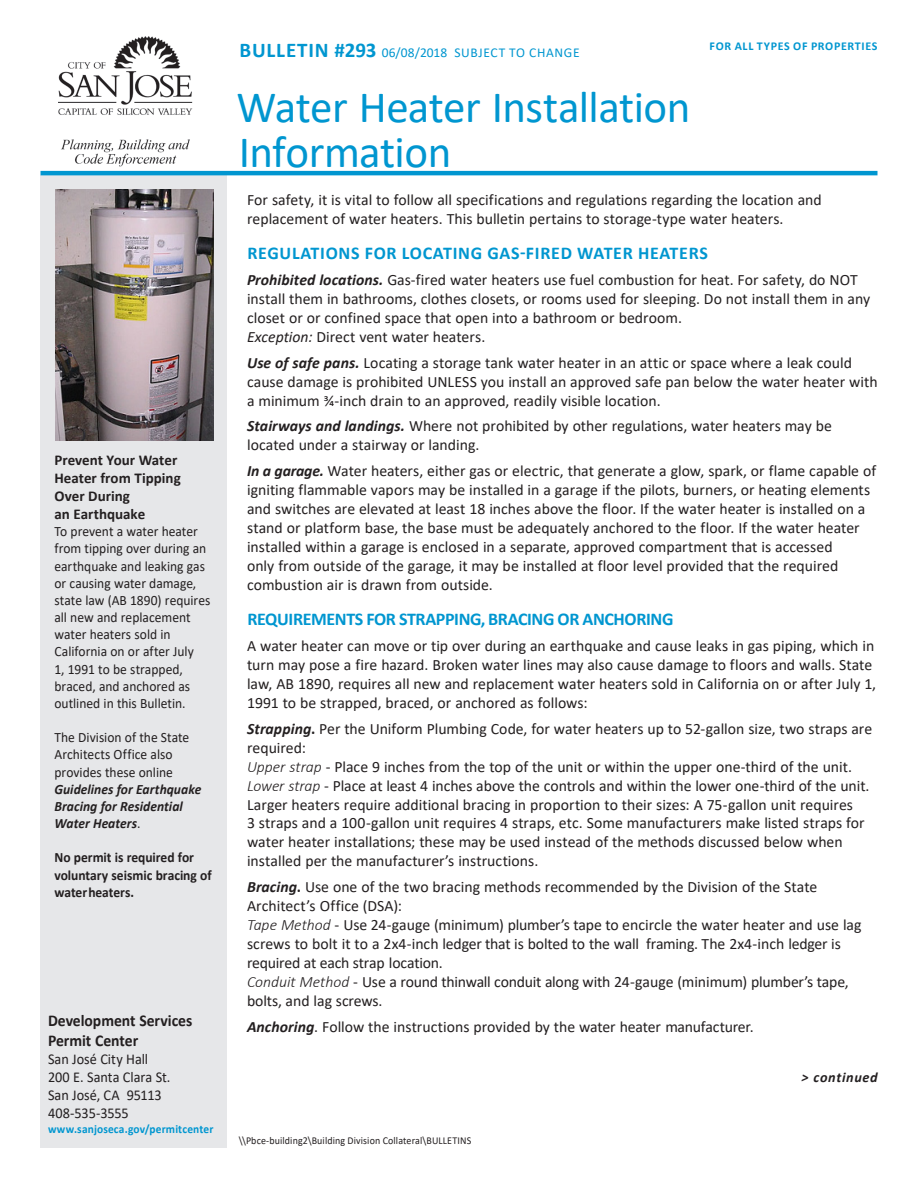
<style>
.page{position:relative;width:918px;height:1188px;background:#fff}
.page>*{position:absolute;margin:0;border:0;box-sizing:border-box;transform-origin:0 0}
.t1{font:45px/45px "Calibri";letter-spacing:-.015em;color:#0096d0}
.Subhead_1{font:700 18px "Calibri";letter-spacing:.04em;color:#0096d0}
.Subhead_1-2{font:700 18px "Calibri";letter-spacing:-.02em;color:#0096d0}
.Sidebar_Text{font:700 16.5px/20px "Calibri";letter-spacing:-.005em;color:#231f20;scale:.95 1}
.body_text_sp_ab{font:15.75px/19px "Calibri";color:#231f20}
.Body_Text{font:15.75px/19px "Calibri";color:#231f20}
.Sidebar_Text-2{font:15px/18px "Calibri";letter-spacing:-.005em;color:#231f20;scale:.95 1}
.Sidebar_Subhead_1{font:700 15px/18px "Calibri";color:#231f20}
.Sidebar_Text-3{font:14.25px/17.1px "Calibri";color:#231f20;scale:.95 1}
.Sidebar_Text-4{font:700 14.25px/17.1px "Calibri";letter-spacing:-.005em;color:#231f20;scale:.95 1}
.Continued{font:italic 700 14.25px "Calibri";letter-spacing:.05em;color:#231f20}
.BULLETIN{font:13.5px "Calibri";letter-spacing:.04em;color:#0096d0}
.Sidebar_Text-5{font:700 12px "Calibri";letter-spacing:.015em;color:#0096d0;scale:.95 1}
.CATEGORY_OF_PROPERTY{font:700 12px "Calibri";letter-spacing:.055em;color:#0096d0}
.Code_File_Location{font:10.5px "Calibri";letter-spacing:.01em;color:#231f20;scale:.95 1}
.s1{font-weight:700;font-style:italic}
.s2{font-weight:700;font-size:21px}
.s3{font-style:italic}
.s4{font-weight:700}
.s5{font-weight:300;font-style:italic}
</style>
<div class="page">
<div style="left:40px;top:175px;width:187px;height:973px;background:#e6e7e9"></div>
<img style="left:59px;top:37px;width:134px;height:130px">
<hr style="left:40px;top:171px;width:838px;height:4px;background:#0096d0">
<img style="left:56px;top:189px;width:157px;height:252px">
<p class="Sidebar_Subhead_1" style="left:54px;top:451px;width:128px">Prevent Your Water<br>Heater from Tipping<br>Over During<br>an Earthquake</p>
<p class="Sidebar_Text-3" style="left:54px;top:523px;width:166px">To prevent a water heater from tipping over during an earthquake and leaking gas or causing water damage, state law (AB 1890) requires all new and replacement water heaters sold in<br>California on or after July<br>1, 1991 to be strapped, braced, and anchored as outlined in this Bulletin.</p>
<p class="Sidebar_Text-3" style="left:54px;top:729px;width:156px">The Division of the State<br>Architects Office also provides these online<br><span class="s1">Guidelines for Earthquake<br>Bracing for Residential<br>Water Heaters</span>.</p>
<p class="Sidebar_Text-4" style="left:54px;top:849px;width:167px">No permit is required for voluntary seismic bracing of water heaters.</p>
<p class="Sidebar_Text" style="left:48px;top:1010px;width:154px">Development Services<br>Permit Center</p>
<p class="Sidebar_Text-2" style="left:48px;top:1050px;width:130px">San José City Hall<br>200 E. Santa Clara St.<br>San José, CA 95113<br>408-535-3555</p>
<p class="Sidebar_Text-5" style="left:48px;top:1121px;width:176px">www.sanjoseca.gov/permitcenter</p>
<p class="BULLETIN" style="left:240px;top:43px;width:342px"><span class="s2">BULLETIN #293</span> 06/08/2018 SUBJECT TO CHANGE</p>
<p class="t1" style="left:237px;top:84px;width:455px">Water Heater Installation<br>Information</p>
<p class="CATEGORY_OF_PROPERTY" style="left:710px;top:38px;width:169px">FOR ALL TYPES OF PROPERTIES</p>
<p class="Body_Text" style="left:247px;top:190px;width:576px">For safety, it is vital to follow all specifications and regulations regarding the location and replacement of water heaters. This bulletin pertains to storage-type water heaters.</p>
<p class="Subhead_1" style="left:247px;top:241px;width:462px">REGULATIONS FOR LOCATING GAS-FIRED WATER HEATERS</p>
<p class="Body_Text" style="left:247px;top:270px;width:625px"><span class="s1">Prohibited locations.</span> Gas-fired water heaters use fuel combustion for heat. For safety, do NOT install them in bathrooms, clothes closets, or rooms used for sleeping. Do not install them in any closet or or confined space that open into a bathroom or bedroom.<br><span class="s3">Exception:</span> Direct vent water heaters.</p>
<p class="body_text_sp_ab" style="left:247px;top:353px;width:632px"><span class="s1">Use of safe pans.</span> Locating a storage tank water heater in an attic or space where a leak could cause damage is prohibited UNLESS you install an approved safe pan below the water heater with a minimum ¾-inch drain to an approved, readily visible location.</p>
<p class="body_text_sp_ab" style="left:247px;top:416px;width:586px"><span class="s1">Stairways and landings.</span> Where not prohibited by other regulations, water heaters may be located under a stairway or landing.</p>
<p class="body_text_sp_ab" style="left:247px;top:461px;width:631px"><span class="s1">In a garage.</span> Water heaters, either gas or electric, that generate a glow, spark, or flame capable of igniting flammable vapors may be installed in a garage if the pilots, burners, or heating elements and switches are elevated at least 18 inches above the floor. If the water heater is installed on a stand or platform base, the base must be adequately anchored to the floor. If the water heater installed within a garage is enclosed in a separate, approved compartment that is accessed<br>only from outside of the garage, it may be installed at floor level provided that the required combustion air is drawn from outside.</p>
<p class="Subhead_1-2" style="left:247px;top:607px;width:428px">REQUIREMENTS FOR STRAPPING, BRACING OR ANCHORING</p>
<p class="Body_Text" style="left:247px;top:636px;width:631px">A water heater can move or tip over during an earthquake and cause leaks in gas piping, which in turn may pose a fire hazard. Broken water lines may also cause damage to floors and walls. State law, AB 1890, requires all new and replacement water heaters sold in California on or after July 1, 1991 to be strapped, braced, or anchored as follows:</p>
<p class="body_text_sp_ab" style="left:247px;top:718px;width:627px"><span class="s1">Strapping</span><span class="s4">.</span> Per the Uniform Plumbing Code, for water heaters up to 52-gallon size, two straps are required:<br><span class="s5">Upper strap</span> - Place 9 inches from the top of the unit or within the upper one-third of the unit.<br><span class="s5">Lower strap</span> - Place at least 4 inches above the controls and within the lower one-third of the unit.<br>Larger heaters require additional bracing in proportion to their sizes: A 75-gallon unit requires<br>3 straps and a 100-gallon unit requires 4 straps, etc. Some manufacturers make listed straps for water heater installations; these may be used instead of the methods discussed below when installed per the manufacturer’s instructions.</p>
<p class="body_text_sp_ab" style="left:247px;top:877px;width:616px"><span class="s1">Bracing</span><span class="s4">.</span> Use one of the two bracing methods recommended by the Division of the State Architect’s Office (DSA):<br><span class="s5">Tape Method</span> - Use 24-gauge (minimum) plumber’s tape to encircle the water heater and use lag screws to bolt it to a 2x4-inch ledger that is bolted to the wall framing. The 2x4-inch ledger is required at each strap location.<br><span class="s5">Conduit Method</span> - Use a round thinwall conduit along with 24-gauge (minimum) plumber’s tape, bolts, and lag screws.</p>
<p class="body_text_sp_ab" style="left:247px;top:1017px;width:508px"><span class="s1">Anchoring</span>. Follow the instructions provided by the water heater manufacturer.</p>
<p class="Continued" style="left:802px;top:1067px;width:78px">&gt; continued</p>
<p class="Code_File_Location" style="left:239px;top:1133px;width:246px">\\Pbce-building2\Building Division Collateral\BULLETINS</p>
</div>
